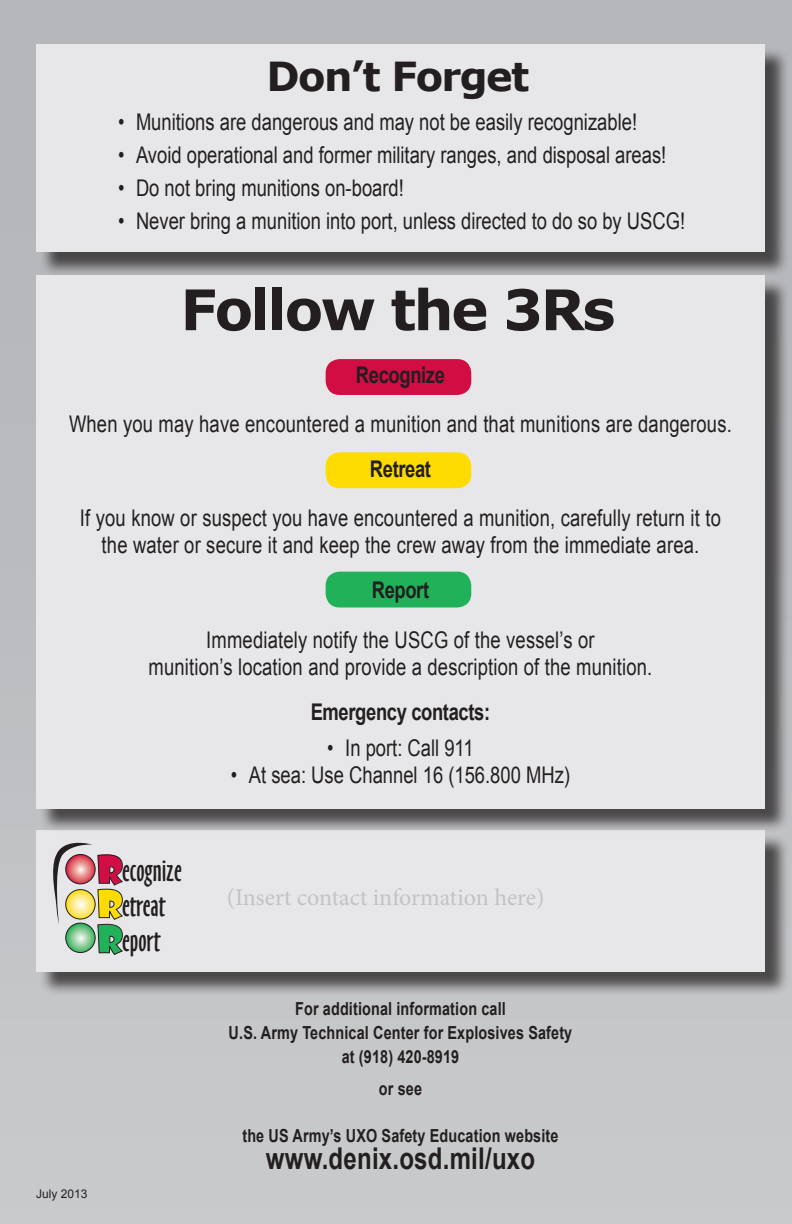
<style>
.page{position:relative;width:792px;height:1224px;background:#fff}
.page>*{position:absolute;margin:0;border:0;box-sizing:border-box;transform-origin:0 0}
.t1{font:700 56px "Verdana";letter-spacing:-.04em;color:#231f20}
.t2{font:700 40px "Verdana";letter-spacing:-.04em;color:#231f20}
.t3{font:37.2px/34.8px "Showcard Gothic";color:#d20d44;text-align:justify}
.body{font:700 30px "Arial";letter-spacing:.01em;color:#231f20;scale:.8 1}
.t4{font:28.6px/34.8px "Oz Handicraft BT";color:#231f20}
.t5{font:24px "Minion Pro";color:#c2c3c6}
.body-2{font:23px/27px "Arial";letter-spacing:.01em;color:#231f20;text-align:center;scale:.8 1}
.subhead_-_black{font:700 23px "Arial";letter-spacing:-.02em;color:#231f20;scale:.8 1}
.body-3{font:700 18px/24px "Arial";letter-spacing:.01em;color:#231f20;text-align:center;scale:.8 1}
.t6{font:12px "Arial";color:#231f20}
.s1{color:#ffdc01}
.s2{color:#21b259}
</style>
<div class="page">
<div style="left:0;top:0;width:792px;height:1224px;background:linear-gradient(to bottom,#b2b3b7,#c8c9cb)"></div>
<div style="left:39px;top:833px;width:751px;height:164px;background:#231f20;opacity:.75"></div>
<div style="left:36px;top:830px;width:729px;height:142px;background:#e7e7e9"></div>
<div style="left:39px;top:47px;width:751px;height:230px;background:#231f20;opacity:.75"></div>
<div style="left:36px;top:44px;width:729px;height:208px;background:#e7e7e9"></div>
<div style="left:39px;top:278px;width:751px;height:555px;background:#231f20;opacity:.75"></div>
<div style="left:36px;top:275px;width:729px;height:533px;background:#e7e7e9"></div>
<div style="left:326px;top:359px;width:145px;height:36px;background:#d20d44;border-radius:14px"></div>
<div style="left:326px;top:452px;width:145px;height:36px;background:#ffdc01;border-radius:14px"></div>
<div style="left:326px;top:572px;width:145px;height:36px;background:#21b259;border-radius:14px"></div>
<svg style="left:66px;top:854px;width:29px;height:30px"></svg>
<div style="left:66px;top:854px;width:29px;height:30px;border:1px solid #231f20;border-radius:50%"></div>
<svg style="left:66px;top:890px;width:29px;height:29px"></svg>
<div style="left:66px;top:889px;width:29px;height:30px;border:1px solid #231f20;border-radius:50%"></div>
<svg style="left:66px;top:923px;width:29px;height:30px"></svg>
<div style="left:66px;top:923px;width:29px;height:30px;border:1px solid #231f20;border-radius:50%"></div>
<svg style="left:53px;top:843px;width:39px;height:82px"></svg>
<svg style="left:98px;top:854px;width:25px;height:101px"></svg>
<p class="t2" style="left:267px;top:48px;width:264px">Don’t Forget</p>
<p class="body-2" style="left:118px;top:108px;width:650px">• Munitions are dangerous and may not be easily recognizable!</p>
<p class="body-2" style="left:118px;top:141px;width:687px">• Avoid operational and former military ranges, and disposal areas!</p>
<p class="body-2" style="left:118px;top:174px;width:359px">• Do not bring munitions on-board!</p>
<p class="body-2" style="left:118px;top:207px;width:710px">• Never bring a munition into port, unless directed to do so by USCG!</p>
<p class="t1" style="left:181px;top:270px;width:436px">Follow the 3Rs</p>
<p class="subhead_-_black" style="left:356px;top:359px;width:113px">Recognize</p>
<p class="body-2" style="left:69px;top:411px;width:830px">When you may have encountered a munition and that munitions are dangerous.</p>
<p class="subhead_-_black" style="left:370px;top:454px;width:78px">Retreat</p>
<p class="body-2" style="left:80px;top:505px;width:803px">If you know or suspect you have encountered a munition, carefully return it to the water or secure it and keep the crew away from the immediate area.</p>
<p class="subhead_-_black" style="left:372px;top:575px;width:73px">Report</p>
<p class="body-2" style="left:149px;top:626px;width:631px">Immediately notify the USCG of the vessel’s or<br>munition’s location and provide a description of the munition.</p>
<p class="subhead_-_black" style="left:311px;top:696px;width:226px">Emergency contacts:</p>
<p class="body-2" style="left:327px;top:734px;width:185px">• In port: Call 911</p>
<p class="body-2" style="left:231px;top:761px;width:425px">• At sea: Use Channel 16 (156.800 MHz)</p>
<p class="t3" style="left:97px;top:850px;width:27px">R <span class="s1">R </span><span class="s2">R</span></p>
<p class="t4" style="left:122px;top:854px;width:61px">ecognize etreat eport</p>
<p class="t6" style="left:36px;top:1186px;width:53px">July 2013</p>
<p class="t5" style="left:227px;top:881px;width:319px">(Insert contact information here)</p>
<p class="body-3" style="left:229px;top:997px;width:431px">For additional information call<br>U.S. Army Technical Center for Explosives Safety at (918) 420-8919</p>
<p class="body-3" style="left:379px;top:1078px;width:55px">or see</p>
<p class="body-3" style="left:242px;top:1124px;width:397px">the US Army’s UXO Safety Education website</p>
<p class="body" style="left:266px;top:1138px;width:338px">www.denix.osd.mil/uxo</p>
</div>
